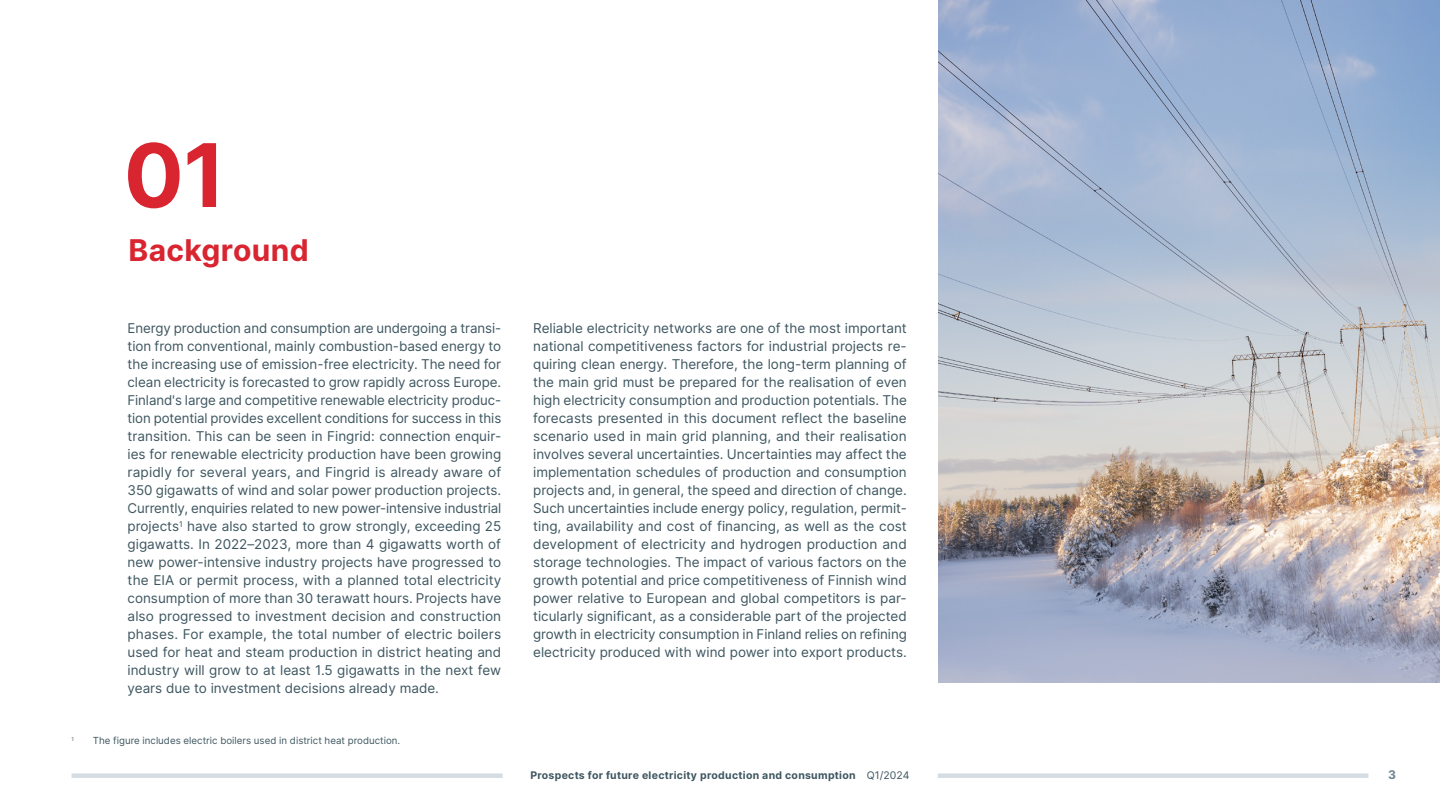
<style>
.page{position:relative;width:1440px;height:810px;background:#fff}
.page>*{position:absolute;margin:0;border:0;box-sizing:border-box;transform-origin:0 0}
.Otsikko_numerot{font:700 87.75px "Inter";color:#d82530}
.H1__ToC__EN{font:700 30px "Inter";letter-spacing:.01em;color:#d82530}
.Leipis_EN{font:13.5px/18px "Inter";color:#3e5660;text-align:justify}
.t1{font:700 12px "Inter";color:#6d838f}
.t2{font:700 10.5px "Inter";letter-spacing:.025em;color:#3e5660}
.t3{font:9.75px "Inter";color:#3e5660}
.t4{font:5.25px "Inter";color:#3e5660}
.s1{font-weight:400}
</style>
<div class="page">
<div style="left:938px;top:773px;width:430px;height:5px;background:#d5dde3"></div>
<div style="left:72px;top:773px;width:431px;height:5px;background:#d5dde3"></div>
<img style="left:939px;top:0;width:501px;height:682px">
<p class="Otsikko_numerot" style="left:124px;top:109px;width:104px">01</p>
<h1 class="H1__ToC__EN" style="left:128px;top:228px;width:182px">Background</h1>
<p class="Leipis_EN" style="left:128px;top:319px;width:375px">Energy production and consumption are undergoing a transi&shy;tion from conventional, mainly combustion-based energy to the increasing use of emission-free electricity. The need for clean electricity is forecasted to grow rapidly across Europe.<br>Finland's large and competitive renewable electricity produc&shy;tion potential provides excellent conditions for success in this transition. This can be seen in Fingrid: connection enquir&shy;ies for renewable electricity production have been growing rapidly for several years, and Fingrid is already aware of 350 gigawatts of wind and solar power production projects.<br>Currently, enquiries related to new power-intensive industrial projects<sup>1</sup> have also started to grow strongly, exceeding 25 gigawatts. In 2022–2023, more than 4 gigawatts worth of new power-intensive industry projects have progressed to the EIA or permit process, with a planned total electricity consumption of more than 30 terawatt hours. Projects have also progressed to investment decision and construction phases. For example, the total number of electric boilers used for heat and steam production in district heating and industry will grow to at least 1.5 gigawatts in the next few years due to investment decisions already made.</p>
<p class="Leipis_EN" style="left:533px;top:319px;width:375px">Reliable electricity networks are one of the most important national competitiveness factors for industrial projects re&shy;quiring clean energy. Therefore, the long-term planning of the main grid must be prepared for the realisation of even high electricity consumption and production potentials. The forecasts presented in this document reflect the baseline scenario used in main grid planning, and their realisation involves several uncertainties. Uncertainties may affect the implementation schedules of production and consumption projects and, in general, the speed and direction of change.<br>Such uncertainties include energy policy, regulation, permit&shy;ting, availability and cost of financing, as well as the cost development of electricity and hydrogen production and storage technologies. The impact of various factors on the growth potential and price competitiveness of Finnish wind power relative to European and global competitors is par&shy;ticularly significant, as a considerable part of the projected growth in electricity consumption in Finland relies on refining electricity produced with wind power into export products.</p>
<p class="t4" style="left:72px;top:735px;width:4px">1</p>
<p class="t3" style="left:93px;top:733px;width:309px">The figure includes electric boilers used in district heat production.</p>
<p class="t2" style="left:530px;top:767px;width:381px">Prospects for future electricity production and consumption <span class="s1">Q1/2024</span></p>
<p class="t1" style="left:1388px;top:765px;width:9px">3</p>
</div>
